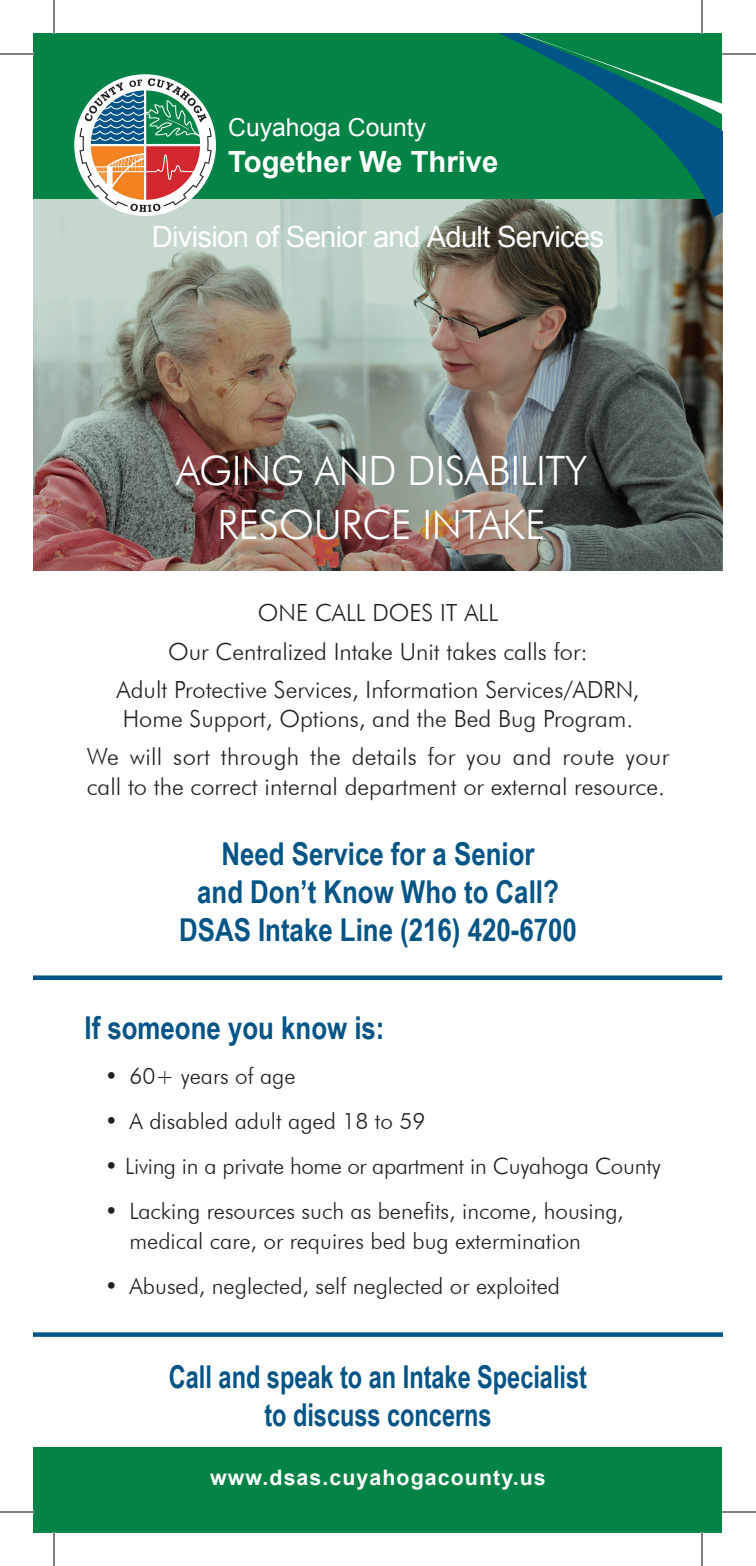
<style>
.page{position:relative;width:756px;height:1566px;background:#fff}
.page>*{position:absolute;margin:0;border:0;box-sizing:border-box;transform-origin:0 0}
.t1{font:300 40.5px/54px "Futura BT";letter-spacing:-.01em;color:#fff;text-align:center}
.Body_text{font:700 31.5px/38.2px "Arial Narrow";color:#015486;text-align:center}
.Body_text-2{font:700 31.5px/37.8px "Arial Narrow";color:#015486;text-align:center;scale:.91 1}
.t2{font:29.25px "Arial";letter-spacing:-.025em;color:#fff}
.t3{font:700 29.25px "Arial";color:#fff}
.t4{font:24.75px "Arial";color:#fff}
.Body_text-3{font:300 23.62px/28.3px "Futura BT";color:#231f20}
.t5{font:300 22.5px/29.2px "Futura BT";color:#231f20}
.t6{font:700 21.38px "Arial";letter-spacing:.05em;color:#fff}
</style>
<div class="page">
<img style="left:34px;top:199px;width:688px;height:371px">
<div style="left:34px;top:34px;width:688px;height:165px;background:#038345"></div>
<div style="left:34px;top:1447px;width:688px;height:85px;background:#038345"></div>
<div style="left:34px;top:975px;width:688px;height:5px;background:#015486"></div>
<div style="left:34px;top:1332px;width:688px;height:5px;background:#015486"></div>
<svg style="left:430px;top:34px;width:292px;height:185px"></svg>
<div style="left:74px;top:74px;width:142px;height:142px;background:#fff;border-radius:50%"></div>
<svg style="left:79px;top:78px;width:133px;height:134px"></svg>
<hr style="left:0;top:54px;width:34px;height:1px;background:#000">
<hr style="left:722px;top:54px;width:34px;height:1px;background:#000">
<hr style="left:0;top:1512px;width:34px;height:1px;background:#000">
<hr style="left:722px;top:1512px;width:34px;height:1px;background:#000">
<hr style="left:54px;top:0;width:1px;height:34px;background:#000">
<hr style="left:54px;top:1532px;width:1px;height:34px;background:#000">
<hr style="left:702px;top:0;width:1px;height:34px;background:#000">
<hr style="left:702px;top:1532px;width:1px;height:34px;background:#000">
<p class="t4" style="left:228px;top:111px;width:200px">Cuyahoga County</p>
<p class="t3" style="left:228px;top:143px;width:272px">Together We Thrive</p>
<p class="t2" style="left:152px;top:218px;width:454px">Division of Senior and Adult Services</p>
<p class="t1" style="left:176px;top:443px;width:413px">AGING AND DISABILITY<br>RESOURCE INTAKE</p>
<p class="Body_text-3" style="left:258px;top:599px;width:242px">ONE CALL DOES IT ALL</p>
<p class="Body_text-3" style="left:168px;top:637px;width:421px">Our Centralized Intake Unit takes calls for:</p>
<p class="Body_text-3" style="left:117px;top:676px;width:524px">Adult Protective Services, Information Services/ADRN,<br>Home Support, Options, and the Bed Bug Program.</p>
<p class="Body_text-3" style="left:87px;top:742px;width:584px;line-height:29.7px">We will sort through the details for you and route your call to the correct internal department or external resource.</p>
<p class="Body_text" style="left:197px;top:833px;width:363px">Need Service for a Senior and Don’t Know Who to Call?</p>
<p class="Body_text" style="left:179px;top:909px;width:399px">DSAS Intake Line (216) 420-6700</p>
<p class="Body_text" style="left:85px;top:1008px;width:302px">If someone you know is:</p>
<p class="t5" style="left:105px;top:1061px;width:192px">• 60+ years of age</p>
<p class="t5" style="left:105px;top:1106px;width:322px">• A disabled adult aged 18 to 59</p>
<p class="t5" style="left:105px;top:1151px;width:558px">• Living in a private home or apartment in Cuyahoga County</p>
<p class="t5" style="left:130px;top:1196px;width:496px;text-indent:-25px">• Lacking resources such as benefits, income, housing, medical care, or requires bed bug extermination</p>
<p class="t5" style="left:105px;top:1271px;width:457px">• Abused, neglected, self neglected or exploited</p>
<p class="Body_text-2" style="left:169px;top:1356px;width:461px">Call and speak to an Intake Specialist to discuss concerns</p>
<p class="t6" style="left:210px;top:1463px;width:337px">www.dsas.cuyahogacounty.us</p>
</div>
